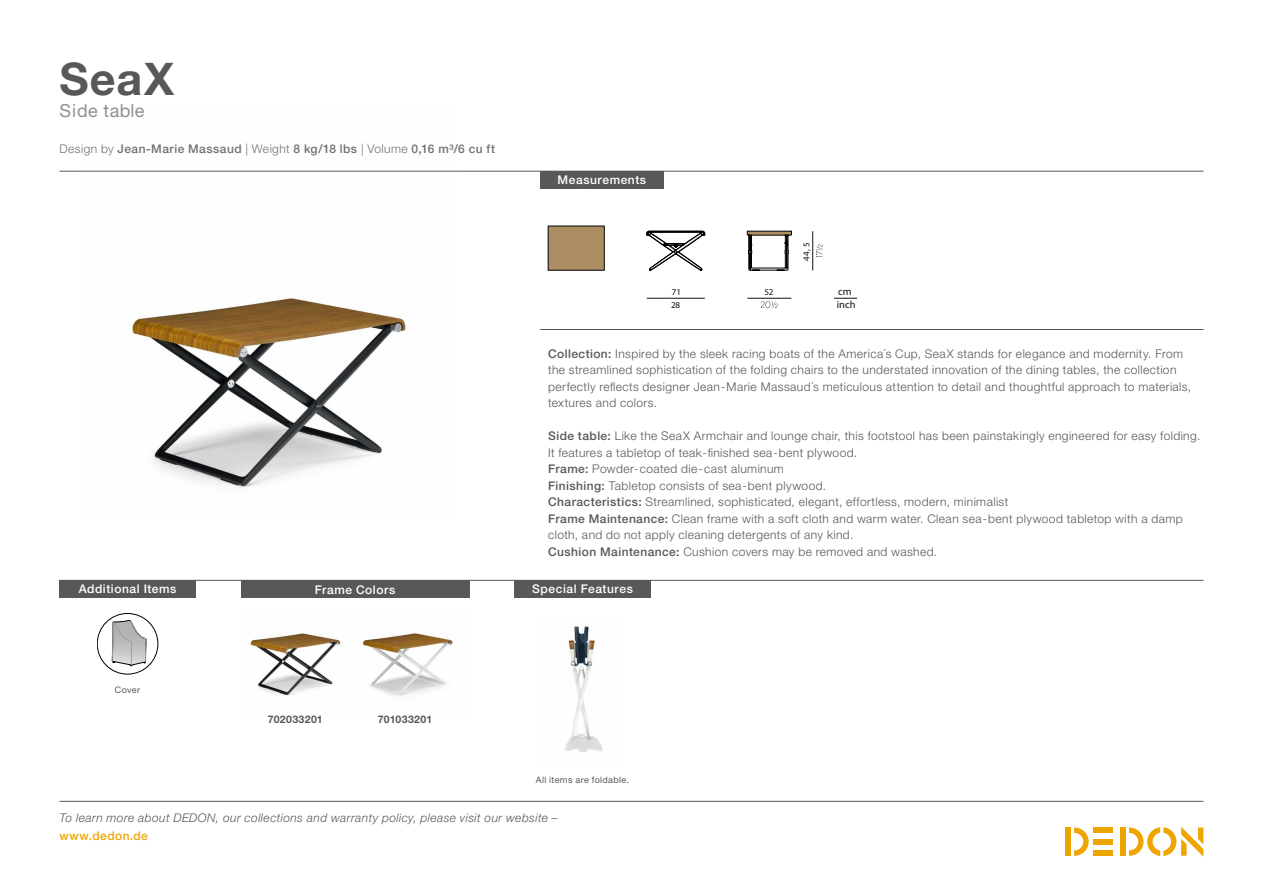
<style>
.page{position:relative;width:1263px;height:893px;background:#fff}
.page>*{position:absolute;margin:0;border:0;box-sizing:border-box;transform-origin:0 0}
.t1{font:700 45px "Helvetica Neue LT";color:#58585a}
.t2{font:18px "Helvetica Neue LT";letter-spacing:.02em;color:#928f8f}
.t3{font:300 12px/16.5px "Helvetica Neue LT";letter-spacing:.035em;color:#58585a}
.t4{font:italic 300 12px "Helvetica Neue LT";letter-spacing:.035em;color:#58585a}
.t5{font:500 12px "Helvetica Neue LT";letter-spacing:.04em;color:#727171}
.t6{font:500 12px "Helvetica Neue LT";letter-spacing:.045em;color:#fff}
.t7{font:500 12px "Helvetica Neue LT";letter-spacing:.035em;color:#eea500}
.t8{font:700 10.5px "Helvetica Neue LT";letter-spacing:.03em;color:#58585a}
.t9{font:10.5px/13.2px "Myriad Pro";color:#121212}
.t10{font:9px "Helvetica Neue LT";letter-spacing:.04em;color:#58585a}
.t11{font:9px/12.9px "Myriad Pro";color:#121212}
.s1{font-weight:300}
.s2{font-weight:500}
</style>
<div class="page">
<div style="left:1120px;top:827px;width:5px;height:29px;background:#eea500"></div>
<div style="left:1094px;top:827px;width:19px;height:6px;background:#eea500"></div>
<div style="left:1094px;top:850px;width:19px;height:6px;background:#eea500"></div>
<div style="left:1094px;top:839px;width:19px;height:5px;background:#eea500"></div>
<svg style="left:1074px;top:827px;width:15px;height:29px"></svg>
<div style="left:1065px;top:827px;width:6px;height:29px;background:#eea500"></div>
<svg style="left:1129px;top:827px;width:74px;height:29px"></svg>
<hr style="left:60px;top:801px;width:1143px;height:1px;background:#565757">
<img style="left:83px;top:170px;width:374px;height:318px">
<hr style="left:60px;top:580px;width:1143px;height:1px;background:#565757">
<hr style="left:60px;top:171px;width:1143px;height:1px;background:#565757">
<hr style="left:540px;top:329px;width:663px;height:1px;background:#565757">
<div style="left:540px;top:171px;width:124px;height:17px;background:#58585a"></div>
<div style="left:60px;top:580px;width:136px;height:17px;background:#58585a"></div>
<svg style="left:834px;top:298px;width:23px;height:1px"></svg>
<svg style="left:761px;top:301px;width:17px;height:7px"></svg>
<hr style="left:747px;top:298px;width:44px;height:1px;background:#121212">
<svg style="left:816px;top:244px;width:7px;height:13px"></svg>
<hr style="left:812px;top:231px;width:1px;height:39px;background:#121212">
<hr style="left:647px;top:298px;width:58px;height:1px;background:#121212">
<div style="left:548px;top:226px;width:56px;height:44px;background:#ab8f63"></div>
<svg style="left:747px;top:231px;width:45px;height:40px"></svg>
<svg style="left:646px;top:231px;width:59px;height:40px"></svg>
<div style="left:548px;top:226px;width:56px;height:44px;border:1px solid #010101"></div>
<div style="left:241px;top:581px;width:228px;height:17px;background:#58585a"></div>
<img style="left:250px;top:633px;width:91px;height:63px">
<img style="left:363px;top:633px;width:91px;height:63px">
<div style="left:97px;top:613px;width:61px;height:61px;border:1px solid #000;border-radius:50%"></div>
<svg style="left:112px;top:620px;width:34px;height:46px"></svg>
<img style="left:565px;top:626px;width:38px;height:126px">
<div style="left:514px;top:580px;width:137px;height:17px;background:#58585a"></div>
<h1 class="t1" style="left:60px;top:51px;width:116px">SeaX</h1>
<h2 class="t2" style="left:60px;top:100px;width:87px">Side table</h2>
<p class="t5" style="left:60px;top:142px;width:437px"><span class="s1">Design by</span> Jean-Marie Massaud <span class="s1">| Weight</span> 8 kg/18 lbs <span class="s1">| Volume</span> 0,16 m³/6 cu ft</p>
<p class="t6" style="left:79px;top:582px;width:99px">Additional Items</p>
<p class="t10" style="left:115px;top:684px;width:27px">Cover</p>
<p class="t6" style="left:315px;top:582px;width:82px">Frame Colors</p>
<p class="t8" style="left:268px;top:713px;width:57px">702033201</p>
<p class="t8" style="left:378px;top:713px;width:56px">701033201</p>
<p class="t6" style="left:558px;top:173px;width:90px">Measurements</p>
<p class="t11" style="left:671px;top:285px;width:12px">71<br>28</p>
<p class="t11" style="left:764px;top:285px;width:11px">52</p>
<p class="t11" style="left:800px;top:260px;width:20px;rotate:-90deg">44, 5</p>
<p class="t9" style="left:837px;top:285px;width:20px">cm inch</p>
<p class="t3" style="left:548px;top:345px;width:645px"><span class="s2">Collection:</span> Inspired by the sleek racing boats of the America´s Cup, SeaX stands for elegance and modernity. From the streamlined sophistication of the folding chairs to the understated innovation of the dining tables, the collection perfectly reflects designer Jean-Marie Massaud´s meticulous attention to detail and thoughtful approach to materials, textures and colors.</p>
<p class="t3" style="left:548px;top:427px;width:654px"><span class="s2">Side table:</span> Like the SeaX Armchair and lounge chair, this footstool has been painstakingly engineered for easy folding.<br>It features a tabletop of teak-finished sea-bent plywood.<br><span class="s2">Frame:</span> Powder-coated die-cast aluminum<br><span class="s2">Finishing:</span> Tabletop consists of sea-bent plywood.<br><span class="s2">Characteristics:</span> Streamlined, sophisticated, elegant, effortless, modern, minimalist<br><span class="s2">Frame Maintenance:</span> Clean frame with a soft cloth and warm water. Clean sea-bent plywood tabletop with a damp cloth, and do not apply cleaning detergents of any kind.<br><span class="s2">Cushion Maintenance:</span> Cushion covers may be removed and washed.</p>
<p class="t6" style="left:532px;top:582px;width:102px">Special Features</p>
<p class="t10" style="left:536px;top:775px;width:95px">All items are foldable.</p>
<p class="t4" style="left:60px;top:811px;width:500px">To learn more about DEDON, our collections and warranty policy, please visit our website –</p>
<p class="t7" style="left:60px;top:829px;width:90px">www.dedon.de</p>
</div>
